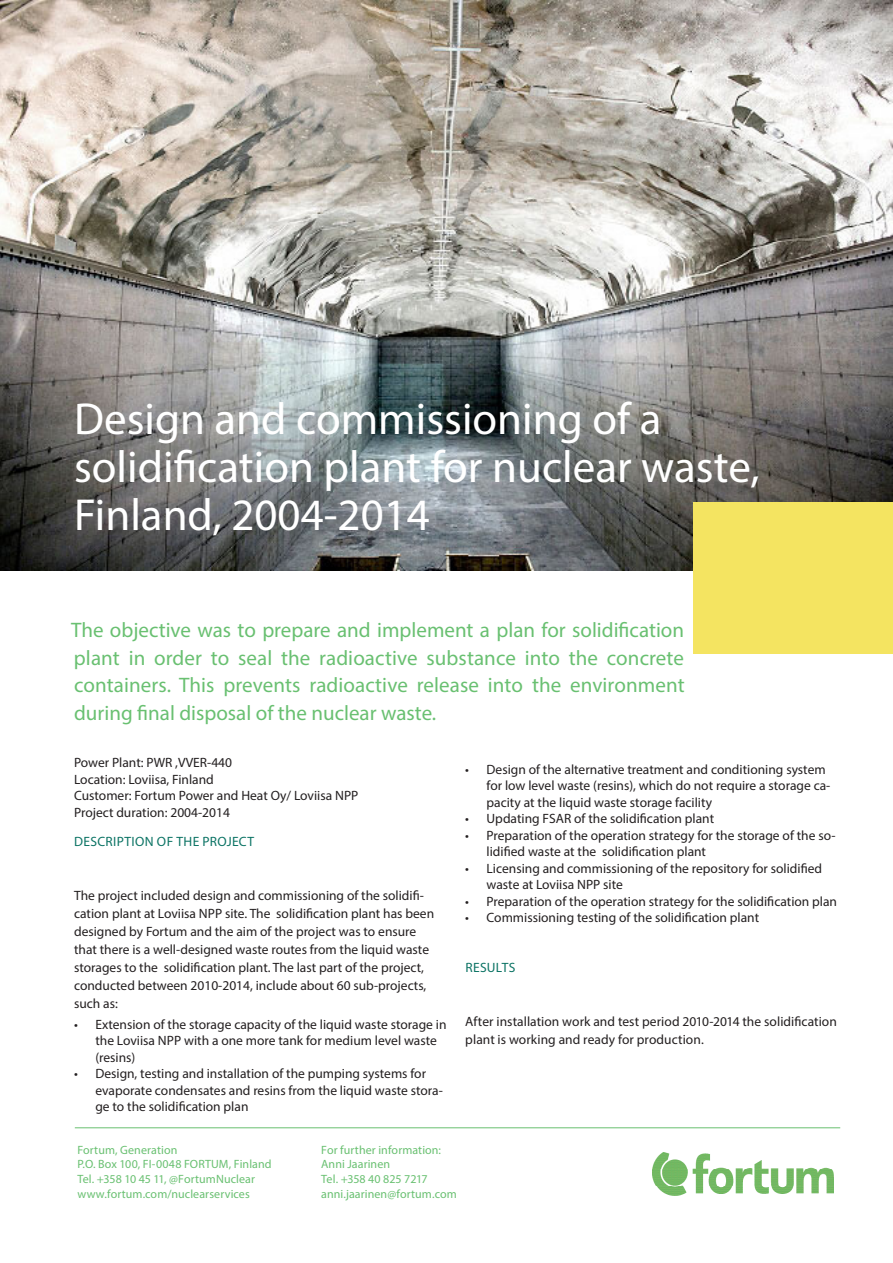
<style>
.page{position:relative;width:893px;height:1263px;background:#fff}
.page>*{position:absolute;margin:0;border:0;box-sizing:border-box;transform-origin:0 0}
.ingressi{font:45px/48px "Myriad Pro";color:#fff}
.ingressi-2{font:21px/27.8px "Myriad Pro";color:#69c071;text-align:justify}
.Buletit{font:13.5px/16.5px "Myriad Pro";color:#231f20}
.BODY_TEXT{font:13.5px/18px "Myriad Pro";color:#231f20}
.Power_plant_values_t{font:13.5px "Myriad Pro";color:#231f20}
.Valiotsikko{font:13.5px "Myriad Pro";color:#231f20}
.BODY_TEXT-2{font:13.5px "Myriad Pro";letter-spacing:.03em;color:#0b7364}
.GT_EESTI_REGULAR{font:12px "Myriad Pro";letter-spacing:.005em;color:#69c071}
</style>
<div class="page">
<img style="left:653px;top:1153px;width:180px;height:42px">
<hr style="left:75px;top:1127px;width:765px;height:1px;background:#69c071">
<img style="left:0;top:0;width:893px;height:570px">
<div style="left:693px;top:502px;width:200px;height:152px;background:#f4e461"></div>
<p class="ingressi" style="left:74px;top:394px;width:687px">Design and commissioning of a solidification plant for nuclear waste,<br>Finland, 2004-2014</p>
<p class="ingressi-2" style="left:71px;top:615px;width:615px">The objective was to prepare and implement a plan for solidification plant in order to seal the radioactive substance into the concrete containers. This prevents radioactive release into the environment during final disposal of the nuclear waste.</p>
<p class="Valiotsikko" style="left:74px;top:754px;width:160px">Power Plant: PWR ,VVER-440</p>
<p class="Valiotsikko" style="left:74px;top:771px;width:141px">Location: Loviisa, Finland</p>
<p class="Power_plant_values_t" style="left:74px;top:787px;width:286px">Customer: Fortum Power and Heat Oy/ Loviisa NPP</p>
<p class="Power_plant_values_t" style="left:74px;top:804px;width:157px">Project duration: 2004-2014</p>
<p class="BODY_TEXT-2" style="left:74px;top:833px;width:181px">DESCRIPTION OF THE PROJECT</p>
<p class="BODY_TEXT" style="left:74px;top:886px;width:362px">The project included design and commissioning of the solidifi&shy;cation plant at Loviisa NPP site. The solidification plant has been designed by Fortum and the aim of the project was to ensure that there is a well-designed waste routes from the liquid waste storages to the solidification plant. The last part of the project, conducted between 2010-2014, include about 60 sub-projects, such as:</p>
<p class="Buletit" style="left:95px;top:1016px;width:353px;text-indent:-21px">• Extension of the storage capacity of the liquid waste storage in the Loviisa NPP with a one more tank for medium level waste (resins)</p>
<p class="Buletit" style="left:95px;top:1065px;width:349px;text-indent:-21px">• Design, testing and installation of the pumping systems for evaporate condensates and resins from the liquid waste stora&shy;ge to the solidification plan</p>
<p class="Buletit" style="left:487px;top:761px;width:345px;text-indent:-21px">• Design of the alternative treatment and conditioning system for low level waste (resins), which do not require a storage ca&shy;pacity at the liquid waste storage facility</p>
<p class="Buletit" style="left:465px;top:810px;width:250px">• Updating FSAR of the solidification plant</p>
<p class="Buletit" style="left:487px;top:827px;width:350px;text-indent:-21px">• Preparation of the operation strategy for the storage of the so&shy;lidified waste at the solidification plant</p>
<p class="Buletit" style="left:487px;top:860px;width:337px;text-indent:-21px">• Licensing and commissioning of the repository for solidified waste at Loviisa NPP site</p>
<p class="Buletit" style="left:465px;top:893px;width:373px">• Preparation of the operation strategy for the solidification plan</p>
<p class="Buletit" style="left:465px;top:909px;width:295px">• Commissioning testing of the solidification plant</p>
<p class="BODY_TEXT-2" style="left:465px;top:959px;width:52px">RESULTS</p>
<p class="BODY_TEXT" style="left:465px;top:1012px;width:373px">After installation work and test period 2010-2014 the solidification plant is working and ready for production.</p>
<p class="GT_EESTI_REGULAR" style="left:77px;top:1142px;width:102px">Fortum, Generation</p>
<p class="GT_EESTI_REGULAR" style="left:77px;top:1157px;width:196px">P.O. Box 100, FI-0048 FORTUM, Finland</p>
<p class="GT_EESTI_REGULAR" style="left:77px;top:1171px;width:179px">Tel. +358 10 45 11, @FortumNuclear</p>
<p class="GT_EESTI_REGULAR" style="left:77px;top:1186px;width:174px">www.fortum.com/nuclearservices</p>
<p class="GT_EESTI_REGULAR" style="left:321px;top:1142px;width:121px">For further information:</p>
<p class="GT_EESTI_REGULAR" style="left:321px;top:1157px;width:70px">Anni Jaarinen</p>
<p class="GT_EESTI_REGULAR" style="left:321px;top:1171px;width:108px">Tel. +358 40 825 7217</p>
<p class="GT_EESTI_REGULAR" style="left:321px;top:1186px;width:137px">anni.jaarinen@fortum.com</p>
</div>
